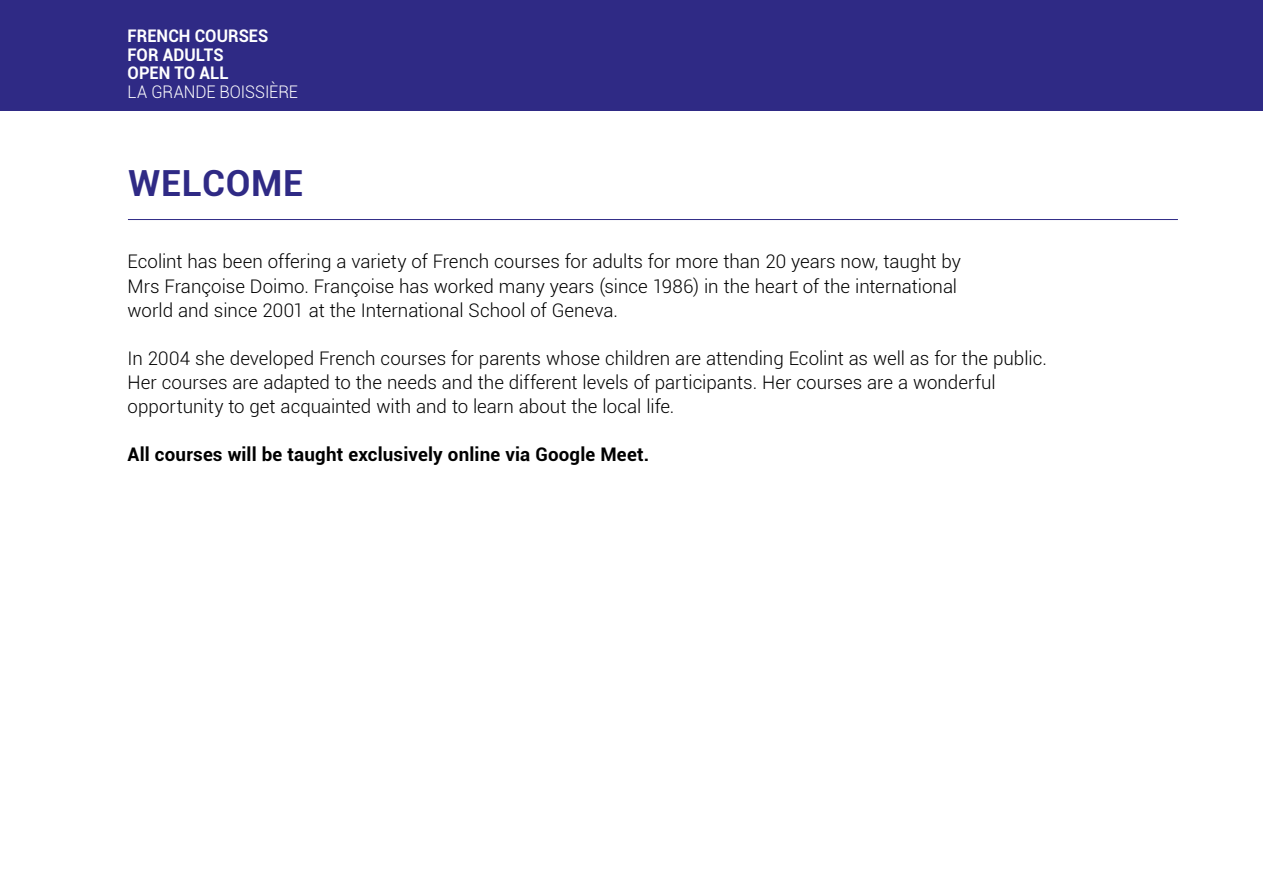
<style>
.page{position:relative;width:1263px;height:893px;background:#fff}
.page>*{position:absolute;margin:0;border:0;box-sizing:border-box;transform-origin:0 0}
.t1{font:700 36px "Roboto";letter-spacing:.02em;color:#2f2a85}
.t2{font:300 18.75px/24px "Roboto";color:#000}
.t3{font:700 18.75px "Roboto";letter-spacing:.01em;color:#000}
.t4{font:700 17.4px/18.6px "Roboto";letter-spacing:.005em;color:#fff;scale:.95 1}
.t5{font:300 17.4px "Roboto";letter-spacing:-.01em;color:#fff;scale:.95 1}
</style>
<div class="page">
<hr style="left:128px;top:219px;width:1050px;height:1px;background:#2f2a85">
<div style="left:0;top:0;width:1263px;height:111px;background:#2f2a85"></div>
<p class="t4" style="left:128px;top:26px;width:150px">FRENCH COURSES<br>FOR ADULTS<br>OPEN TO ALL</p>
<p class="t5" style="left:128px;top:80px;width:181px">LA GRANDE BOISSIÈRE</p>
<h1 class="t1" style="left:129px;top:158px;width:176px">WELCOME</h1>
<p class="t2" style="left:128px;top:249px;width:835px">Ecolint has been offering a variety of French courses for adults for more than 20 years now, taught by<br>Mrs Françoise Doimo. Françoise has worked many years (since 1986) in the heart of the international world and since 2001 at the International School of Geneva.</p>
<p class="t2" style="left:128px;top:345px;width:921px">In 2004 she developed French courses for parents whose children are attending Ecolint as well as for the public.<br>Her courses are adapted to the needs and the different levels of participants. Her courses are a wonderful opportunity to get acquainted with and to learn about the local life.</p>
<p class="t3" style="left:128px;top:441px;width:523px">All courses will be taught exclusively online via Google Meet.</p>
</div>
